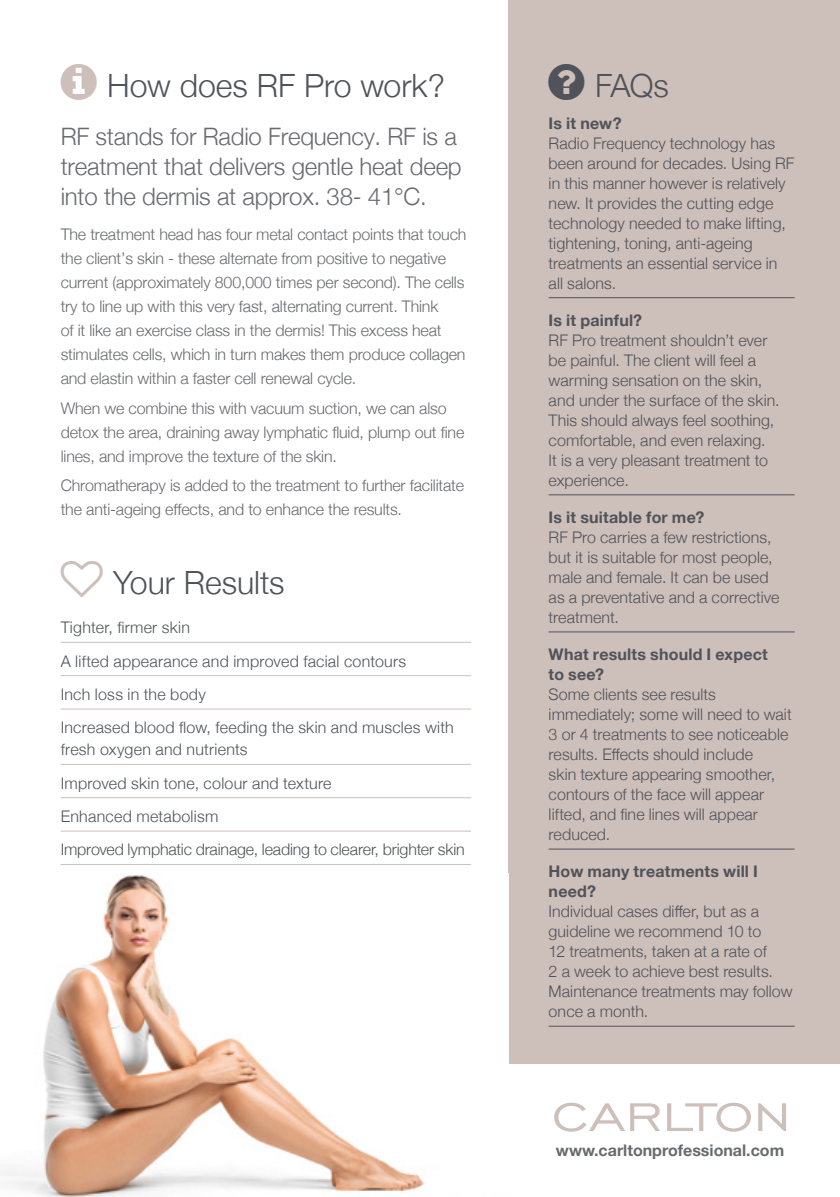
<style>
.page{position:relative;width:840px;height:1197px;background:#fff}
.page>*{position:absolute;margin:0;border:0;box-sizing:border-box;transform-origin:0 0}
.t1{font:300 32px "Helvetica Neue";letter-spacing:-.005em;color:#50535a}
.t2{font:300 24px/30px "Helvetica Neue";letter-spacing:-.01em;color:#696a6f}
.t3{font:300 16px/20px "Helvetica Neue";letter-spacing:.005em;color:#50535a}
.t4{font:300 16px/24px "Helvetica Neue";letter-spacing:-.01em;color:#696a6f}
.t5{font:700 16px/20px "Helvetica Neue";letter-spacing:.015em;color:#50535a}
.t6{font:700 16px "Helvetica Neue";color:#696a6f}
</style>
<div class="page">
<div style="left:508px;top:0;width:331px;height:1063px;background:#cdbfb9"></div>
<hr style="left:61px;top:641px;width:410px;height:1px;background:#cdbfb9">
<hr style="left:61px;top:675px;width:410px;height:1px;background:#cdbfb9">
<hr style="left:61px;top:708px;width:410px;height:1px;background:#cdbfb9">
<hr style="left:61px;top:763px;width:410px;height:1px;background:#cdbfb9">
<hr style="left:61px;top:797px;width:410px;height:1px;background:#cdbfb9">
<hr style="left:61px;top:830px;width:410px;height:1px;background:#cdbfb9">
<hr style="left:61px;top:863px;width:410px;height:1px;background:#cdbfb9">
<hr style="left:548px;top:297px;width:246px;height:1px;background:#50535a">
<hr style="left:548px;top:494px;width:246px;height:1px;background:#50535a">
<hr style="left:548px;top:631px;width:246px;height:1px;background:#50535a">
<hr style="left:548px;top:848px;width:246px;height:1px;background:#50535a">
<hr style="left:548px;top:1025px;width:246px;height:1px;background:#50535a">
<svg style="left:554px;top:1102px;width:105px;height:29px"></svg>
<svg style="left:667px;top:1102px;width:83px;height:29px"></svg>
<svg style="left:758px;top:1103px;width:27px;height:27px"></svg>
<img style="left:0;top:875px;width:425px;height:321px">
<h1 class="t1" style="left:107px;top:60px;width:339px">How does RF Pro work?</h1>
<h2 class="t2" style="left:61px;top:119px;width:402px">RF stands for Radio Frequency. RF is a treatment that delivers gentle heat deep into the dermis at approx. 38- 41°C.</h2>
<p class="t4" style="left:61px;top:221px;width:407px">The treatment head has four metal contact points that touch the client’s skin - these alternate from positive to negative current (approximately 800,000 times per second). The cells try to line up with this very fast, alternating current. Think<br>of it like an exercise class in the dermis! This excess heat stimulates cells, which in turn makes them produce collagen and elastin within a faster cell renewal cycle.</p>
<p class="t4" style="left:61px;top:395px;width:405px">When we combine this with vacuum suction, we can also detox the area, draining away lymphatic fluid, plump out fine lines, and improve the texture of the skin.</p>
<p class="t4" style="left:61px;top:472px;width:404px">Chromatherapy is added to the treatment to further facilitate the anti-ageing effects, and to enhance the results.</p>
<h1 class="t1" style="left:113px;top:557px;width:173px">Your Results</h1>
<p class="t3" style="left:61px;top:609px;width:394px;line-height:33.4px">Tighter, firmer skin<br>A lifted appearance and improved facial contours<br>Inch loss in the body<br>Increased blood flow, feeding the skin and muscles with</p>
<p class="t3" style="left:61px;top:731px;width:405px;line-height:33.4px">fresh oxygen and nutrients<br>Improved skin tone, colour and texture<br>Enhanced metabolism<br>Improved lymphatic drainage, leading to clearer, brighter skin</p>
<h1 class="t1" style="left:595px;top:60px;width:75px">FAQs</h1>
<p class="t5" style="left:548px;top:113px;width:74px">Is it new?</p>
<p class="t3" style="left:548px;top:132px;width:247px">Radio Frequency technology has been around for decades. Using RF in this manner however is relatively new. It provides the cutting edge technology needed to make lifting, tightening, toning, anti-ageing treatments an essential service in all salons.</p>
<p class="t5" style="left:548px;top:310px;width:95px">Is it painful?</p>
<p class="t3" style="left:548px;top:329px;width:232px">RF Pro treatment shouldn’t ever be painful. The client will feel a warming sensation on the skin, and under the surface of the skin.<br>This should always feel soothing, comfortable, and even relaxing.<br>It is a very pleasant treatment to experience.</p>
<p class="t5" style="left:548px;top:507px;width:157px">Is it suitable for me?</p>
<p class="t3" style="left:548px;top:526px;width:232px">RF Pro carries a few restrictions, but it is suitable for most people, male and female. It can be used as a preventative and a corrective treatment.</p>
<p class="t5" style="left:548px;top:644px;width:221px">What results should I expect to see?</p>
<p class="t3" style="left:548px;top:683px;width:244px">Some clients see results immediately; some will need to wait<br>3 or 4 treatments to see noticeable results. Effects should include<br>skin texture appearing smoother, contours of the face will appear lifted, and fine lines will appear reduced.</p>
<p class="t5" style="left:548px;top:862px;width:211px">How many treatments will I need?</p>
<p class="t3" style="left:548px;top:900px;width:245px">Individual cases differ, but as a guideline we recommend 10 to<br>12 treatments, taken at a rate of<br>2 a week to achieve best results.<br>Maintenance treatments may follow once a month.</p>
<p class="t6" style="left:555px;top:1137px;width:230px">www.carltonprofessional.com</p>
</div>
